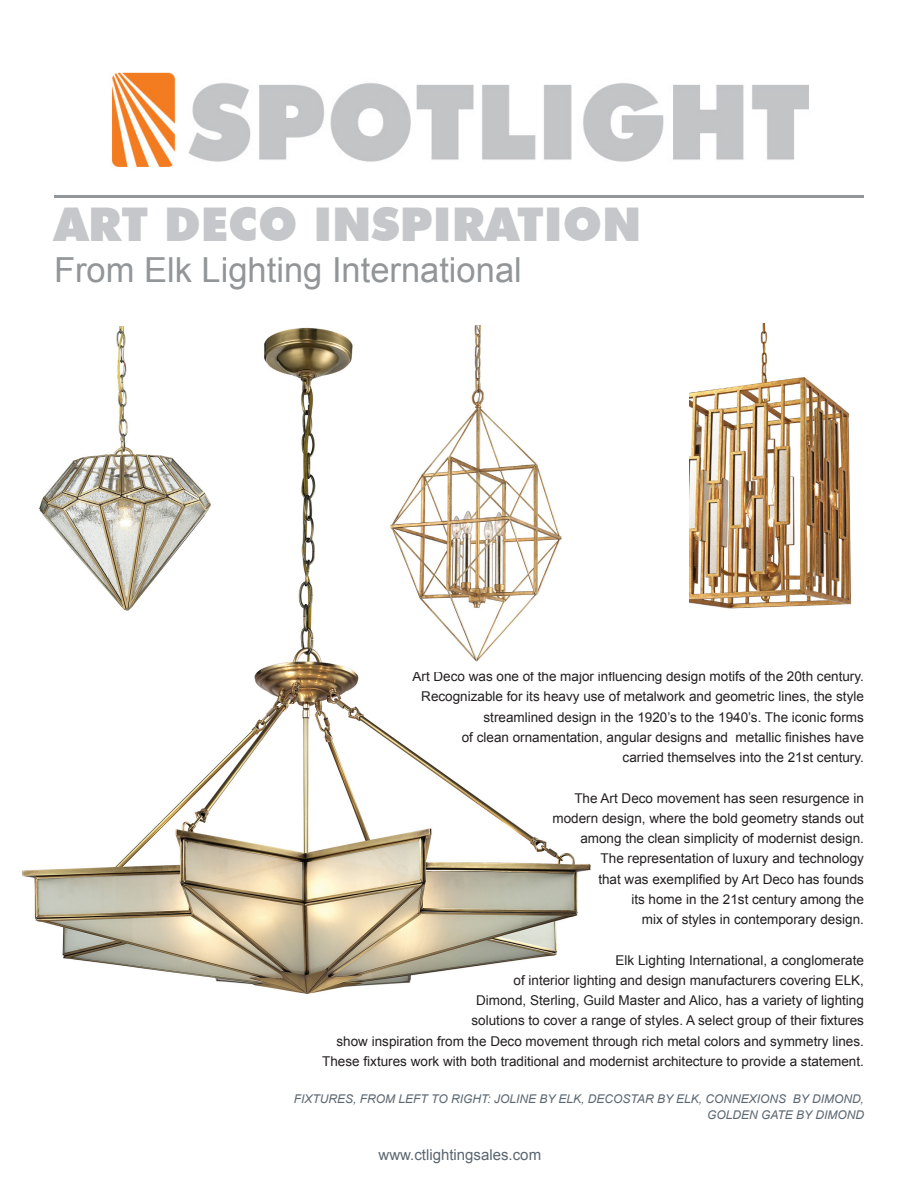
<style>
.page{position:relative;width:918px;height:1188px;background:#fff}
.page>*{position:absolute;margin:0;border:0;box-sizing:border-box;transform-origin:0 0}
.t1{font:900 46.5px "Futura BT";color:#c5c7ca}
.t2{font:34.5px "Arial";color:#939698}
.t3{font:15px "Arial";color:#5a6670}
.t4{font:13.5px "Arial";color:#231f20}
.t5{font:italic 12px/16.5px "Arial";color:#5a6670;text-align:right}
</style>
<div class="page">
<img style="left:110px;top:72px;width:699px;height:96px">
<hr style="left:54px;top:195px;width:810px;height:3px;background:#939698">
<img style="left:689px;top:324px;width:163px;height:285px">
<img style="left:22px;top:328px;width:569px;height:666px">
<img style="left:36px;top:326px;width:202px;height:306px">
<img style="left:374px;top:326px;width:217px;height:345px">
<p class="t1" style="left:54px;top:196px;width:589px">ART DECO INSPIRATION</p>
<p class="t2" style="left:54px;top:246px;width:469px">From Elk Lighting International</p>
<p class="t4" style="left:413px;top:667px;width:453px">Art Deco was one of the major influencing design motifs of the 20th century.</p>
<p class="t4" style="left:421px;top:687px;width:444px">Recognizable for its heavy use of metalwork and geometric lines, the style</p>
<p class="t4" style="left:484px;top:708px;width:382px">streamlined design in the 1920’s to the 1940’s. The iconic forms</p>
<p class="t4" style="left:462px;top:728px;width:404px">of clean ornamentation, angular designs and metallic finishes have</p>
<p class="t4" style="left:623px;top:748px;width:243px">carried themselves into the 21st century.</p>
<p class="t4" style="left:574px;top:789px;width:291px">The Art Deco movement has seen resurgence in</p>
<p class="t4" style="left:553px;top:809px;width:313px">modern design, where the bold geometry stands out</p>
<p class="t4" style="left:580px;top:829px;width:285px">among the clean simplicity of modernist design.</p>
<p class="t4" style="left:601px;top:849px;width:265px">The representation of luxury and technology</p>
<p class="t4" style="left:598px;top:870px;width:267px">that was exemplified by Art Deco has founds</p>
<p class="t4" style="left:631px;top:890px;width:234px">its home in the 21st century among the</p>
<p class="t4" style="left:642px;top:910px;width:224px">mix of styles in contemporary design.</p>
<p class="t4" style="left:616px;top:951px;width:250px">Elk Lighting International, a conglomerate</p>
<p class="t4" style="left:514px;top:971px;width:352px">of interior lighting and design manufacturers covering ELK,</p>
<p class="t4" style="left:476px;top:991px;width:389px">Dimond, Sterling, Guild Master and Alico, has a variety of lighting</p>
<p class="t4" style="left:472px;top:1011px;width:394px">solutions to cover a range of styles. A select group of their fixtures</p>
<p class="t4" style="left:337px;top:1032px;width:529px">show inspiration from the Deco movement through rich metal colors and symmetry lines.</p>
<p class="t4" style="left:322px;top:1052px;width:543px">These fixtures work with both traditional and modernist architecture to provide a statement.</p>
<p class="t5" style="left:294px;top:1090px;width:572px">FIXTURES, FROM LEFT TO RIGHT: JOLINE BY ELK, DECOSTAR BY ELK, CONNEXIONS BY DIMOND,<br>GOLDEN GATE BY DIMOND</p>
<p class="t3" style="left:379px;top:1144px;width:164px">www.ctlightingsales.com</p>
</div>
